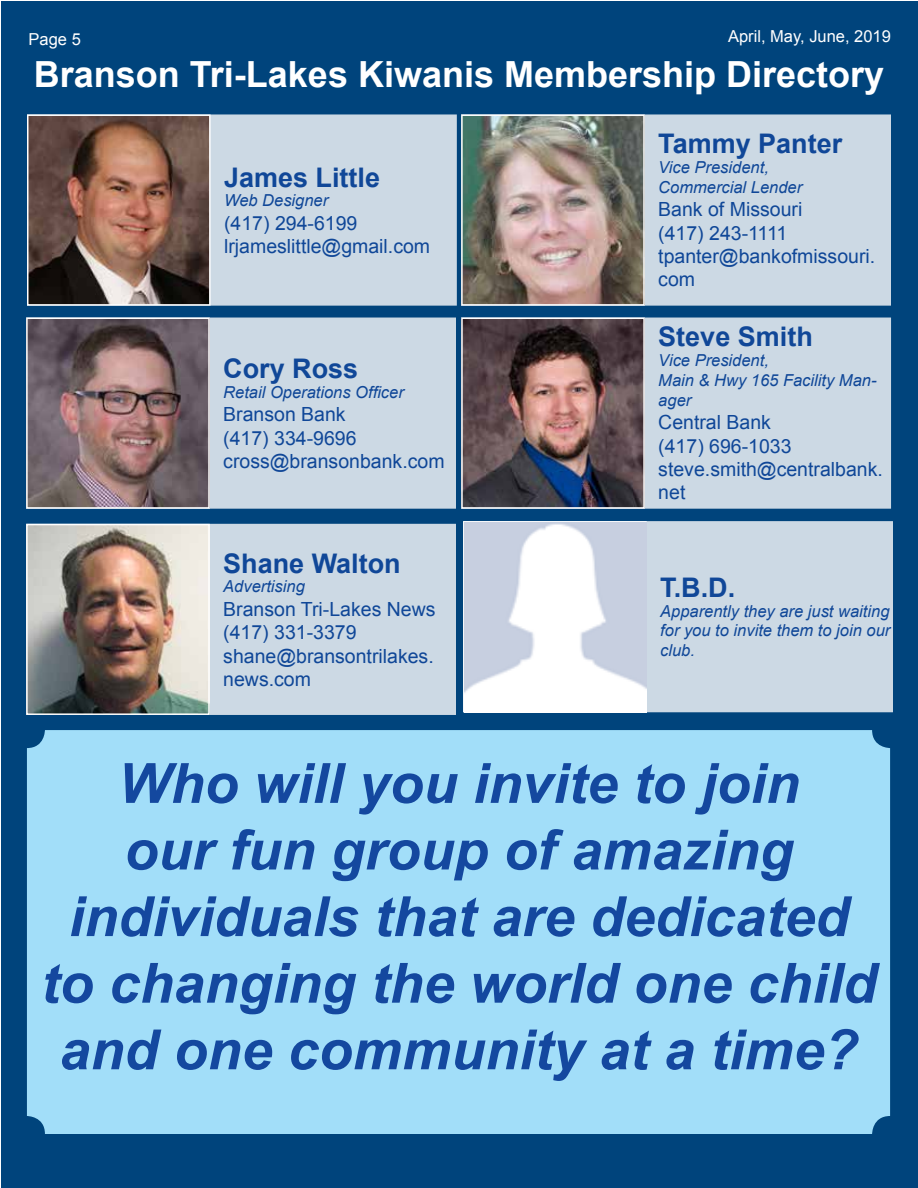
<style>
.page{position:relative;width:918px;height:1188px;background:#fff}
.page>*{position:absolute;margin:0;border:0;box-sizing:border-box;transform-origin:0 0}
.t1{font:italic 700 55.5px/66.6px "Arial";color:#14489f;text-align:center}
.t2{font:700 36px "Arial";color:#fff}
.t3{font:700 27px "Arial";color:#14489f}
.t4{font:19.5px/23.4px "Arial";color:#14489f}
.t5{font:italic 16.5px/19.8px "Arial";color:#14489f}
.t6{font:16.5px "Arial";color:#fff}
</style>
<div class="page">
<div style="left:1px;top:1px;width:917px;height:1187px;background:#00447c"></div>
<div style="left:27px;top:730px;width:863px;height:404px;background:#a2def9;border-radius:18px"></div>
<div style="left:464px;top:522px;width:428px;height:190px;background:#ccd9e4"></div>
<div style="left:463px;top:521px;width:430px;height:191px;border:2px solid #fff"></div>
<img style="left:465px;top:522px;width:182px;height:190px">
<div style="left:462px;top:115px;width:428px;height:190px;background:#ccd9e4"></div>
<div style="left:461px;top:114px;width:430px;height:192px;border:2px solid #fff"></div>
<img style="left:464px;top:117px;width:178px;height:186px">
<div style="left:461px;top:114px;width:184px;height:192px;border:2px solid #fff"></div>
<div style="left:27px;top:525px;width:428px;height:189px;background:#ccd9e4"></div>
<div style="left:26px;top:524px;width:430px;height:191px;border:2px solid #fff"></div>
<img style="left:29px;top:527px;width:178px;height:185px">
<div style="left:26px;top:524px;width:184px;height:191px;border:2px solid #fff"></div>
<div style="left:462px;top:318px;width:428px;height:190px;background:#ccd9e4"></div>
<div style="left:461px;top:318px;width:430px;height:191px;border:2px solid #fff"></div>
<img style="left:464px;top:321px;width:178px;height:185px">
<div style="left:461px;top:318px;width:184px;height:191px;border:2px solid #fff"></div>
<div style="left:27px;top:318px;width:428px;height:190px;background:#ccd9e4"></div>
<div style="left:26px;top:318px;width:430px;height:191px;border:2px solid #fff"></div>
<img style="left:29px;top:321px;width:178px;height:185px">
<div style="left:26px;top:318px;width:184px;height:191px;border:2px solid #fff"></div>
<div style="left:28px;top:115px;width:428px;height:190px;background:#ccd9e4"></div>
<div style="left:27px;top:114px;width:430px;height:192px;border:2px solid #fff"></div>
<img style="left:30px;top:117px;width:178px;height:186px">
<div style="left:27px;top:114px;width:184px;height:192px;border:2px solid #fff"></div>
<p class="t6" style="left:728px;top:25px;width:164px">April, May, June, 2019</p>
<h2 class="t2" style="left:34px;top:50px;width:852px">Branson Tri-Lakes Kiwanis Membership Directory</h2>
<p class="t6" style="left:29px;top:28px;width:54px">Page 5</p>
<h3 class="t3" style="left:224px;top:159px;width:158px">James Little</h3>
<p class="t5" style="left:224px;top:191px;width:106px">Web Designer</p>
<p class="t4" style="left:224px;top:211px;width:208px">(417) 294-6199 lrjameslittle@gmail.com</p>
<h3 class="t3" style="left:223px;top:350px;width:137px">Cory Ross</h3>
<p class="t5" style="left:223px;top:382px;width:182px">Retail Operations Officer</p>
<p class="t4" style="left:223px;top:403px;width:223px">Branson Bank<br>(417) 334-9696 cross@bransonbank.com</p>
<h3 class="t3" style="left:223px;top:545px;width:179px">Shane Walton</h3>
<p class="t5" style="left:223px;top:577px;width:83px">Advertising</p>
<p class="t4" style="left:223px;top:597px;width:214px">Branson Tri-Lakes News (417) 331-3379 shane@bransontrilakes. news.com</p>
<h3 class="t3" style="left:658px;top:126px;width:186px">Tammy Panter</h3>
<p class="t5" style="left:658px;top:158px;width:145px">Vice President,<br>Commercial Lender</p>
<p class="t4" style="left:658px;top:198px;width:219px">Bank of Missouri<br>(417) 243-1111 tpanter@bankofmissouri. com</p>
<h3 class="t3" style="left:658px;top:319px;width:156px">Steve Smith</h3>
<p class="t5" style="left:658px;top:351px;width:220px">Vice President,<br>Main &amp; Hwy 165 Facility Man&shy;ager</p>
<p class="t4" style="left:658px;top:411px;width:226px">Central Bank<br>(417) 696-1033 steve.smith@centralbank. net</p>
<h3 class="t3" style="left:660px;top:569px;width:77px">T.B.D.</h3>
<p class="t5" style="left:660px;top:601px;width:232px;text-align:justify">Apparently they are just waiting for you to invite them to join our club.</p>
<h1 class="t1" style="left:41px;top:752px;width:837px">Who will you invite to join<br>our fun group of amazing individuals that are dedicated to changing the world one child and one community at a time?</h1>
</div>
